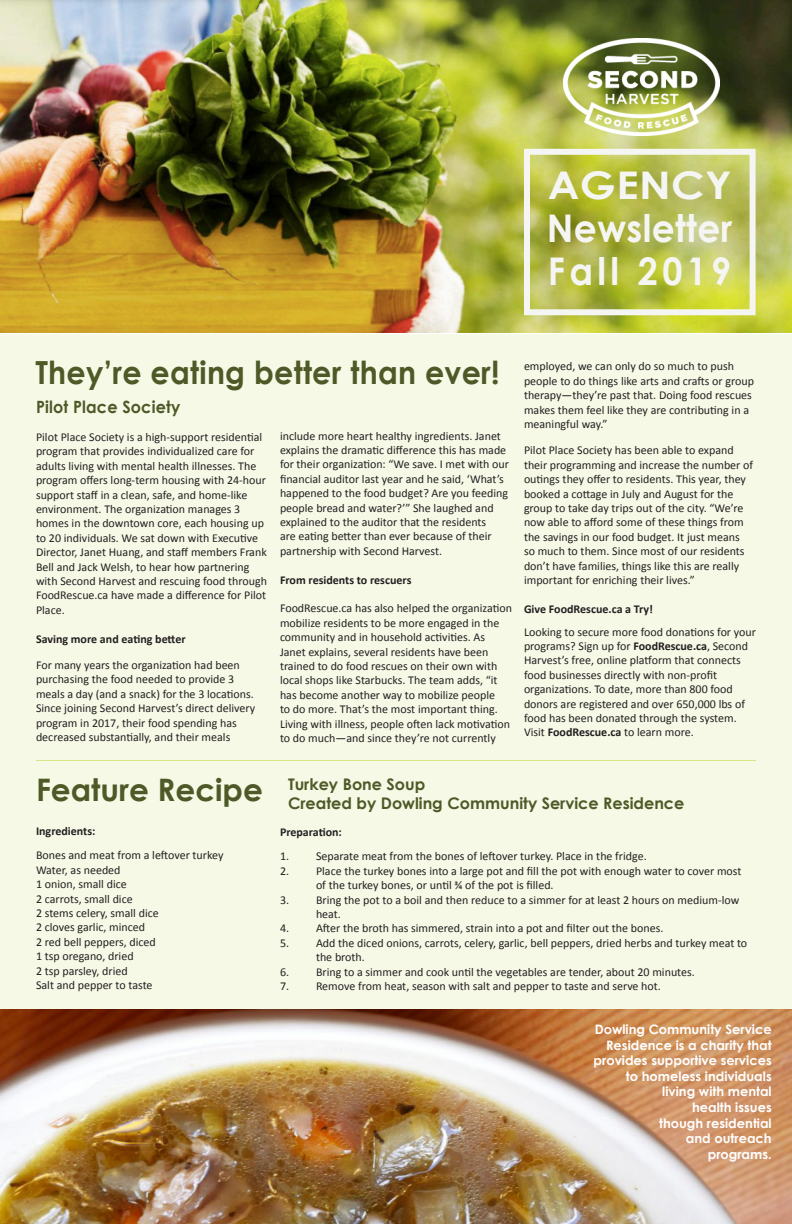
<style>
.page{position:relative;width:792px;height:1224px;background:#fff}
.page>*{position:absolute;margin:0;border:0;box-sizing:border-box;transform-origin:0 0}
.t1{font:700 38.2px "Century Gothic";letter-spacing:.01em;color:#f5f6f3;scale:.94 1}
.t2{font:700 38.2px "Century Gothic";letter-spacing:.12em;color:#f5f6f3;scale:.94 1}
.t3{font:700 38.2px "Century Gothic";letter-spacing:.01em;color:#f5f6f3;scale:1.12 1}
.t4{font:700 31.8px "Century Gothic";letter-spacing:.01em;color:#4d5926;scale:.94 1}
.t5{font:700 31px "Century Gothic";color:#4d5a27}
.t6{font:700 17px "Century Gothic";letter-spacing:.01em;color:#4d5926;scale:.94 1}
.t7{font:700 16px "Century Gothic";color:#4d5a27}
.t8{font:700 13px/15.6px "Century Gothic";color:#fff;text-align:right}
.t9{font:12px/14.4px "Calibri";color:#231f20}
.t10{font:700 12px "Calibri";color:#231f20}
.s1{font-weight:700}
</style>
<div class="page">
<div style="left:0;top:334px;width:792px;height:675px;background:#f7f9e7"></div>
<img style="left:0;top:1px;width:792px;height:332px">
<img style="left:564px;top:38px;width:156px;height:97px">
<div style="left:524px;top:149px;width:232px;height:166px;border:6px solid #f5f6f3"></div>
<img style="left:0;top:1009px;width:792px;height:215px">
<hr style="left:36px;top:760px;width:720px;height:1px;background:#d9e585">
<p class="t3" style="left:548px;top:161px;width:166px">AGENCY</p>
<p class="t1" style="left:547px;top:204px;width:199px">Newsletter</p>
<p class="t2" style="left:548px;top:247px;width:197px">Fall 2019</p>
<p class="t4" style="left:35px;top:352px;width:495px">They’re eating better than ever!</p>
<p class="t9" style="left:524px;top:359px;width:232px">employed, we can only do so much to push people to do things like arts and crafts or group therapy—they’re past that. Doing food rescues makes them feel like they are contributing in a meaningful way.”</p>
<p class="t9" style="left:524px;top:443px;width:231px">Pilot Place Society has been able to expand their programming and increase the number of outings they offer to residents. This year, they booked a cottage in July and August for the group to take day trips out of the city. “We’re now able to afford some of these things from the savings in our food budget. It just means so much to them. Since most of our residents don’t have families, things like this are really important for enriching their lives.”</p>
<p class="t10" style="left:524px;top:601px;width:131px">Give FoodRescue.ca a Try!</p>
<p class="t9" style="left:524px;top:624px;width:233px">Looking to secure more food donations for your programs? Sign up for <span class="s1">FoodRescue.ca</span>, Second Harvest’s free, online platform that connects food businesses directly with non-profit organizations. To date, more than 800 food donors are registered and over 650,000 lbs of food has been donated through the system.<br>Visit <span class="s1">FoodRescue.ca</span> to learn more.</p>
<p class="t6" style="left:36px;top:396px;width:155px">Pilot Place Society</p>
<p class="t9" style="left:280px;top:428px;width:230px">include more heart healthy ingredients. Janet explains the dramatic difference this has made for their organization: “We save. I met with our financial auditor last year and he said, ‘What’s happened to the food budget? Are you feeding people bread and water?’” She laughed and explained to the auditor that the residents<br>are eating better than ever because of their partnership with Second Harvest.</p>
<p class="t10" style="left:280px;top:572px;width:133px">From residents to rescuers</p>
<p class="t9" style="left:280px;top:601px;width:233px">FoodRescue.ca has also helped the organization mobilize residents to be more engaged in the community and in household activities. As Janet explains, several residents have been trained to do food rescues on their own with local shops like Starbucks. The team adds, “it has become another way to mobilize people<br>to do more. That’s the most important thing.<br>Living with illness, people often lack motivation to do much—and since they’re not currently</p>
<p class="t7" style="left:288px;top:774px;width:139px">Turkey Bone Soup</p>
<p class="t7" style="left:288px;top:793px;width:398px">Created by Dowling Community Service Residence</p>
<p class="t9" style="left:36px;top:430px;width:233px">Pilot Place Society is a high-support residential program that provides individualized care for adults living with mental health illnesses. The program offers long-term housing with 24-hour support staff in a clean, safe, and home-like environment. The organization manages 3 homes in the downtown core, each housing up to 20 individuals. We sat down with Executive Director, Janet Huang, and staff members Frank Bell and Jack Welsh, to hear how partnering with Second Harvest and rescuing food through FoodRescue.ca have made a difference for Pilot Place.</p>
<p class="t10" style="left:36px;top:631px;width:151px">Saving more and eating better</p>
<p class="t9" style="left:36px;top:658px;width:221px">For many years the organization had been purchasing the food needed to provide 3 meals a day (and a snack) for the 3 locations.<br>Since joining Second Harvest’s direct delivery program in 2017, their food spending has decreased substantially, and their meals</p>
<p class="t5" style="left:36px;top:770px;width:228px">Feature Recipe</p>
<p class="t10" style="left:36px;top:824px;width:61px">Ingredients:</p>
<p class="t9" style="left:36px;top:848px;width:189px">Bones and meat from a leftover turkey</p>
<p class="t9" style="left:36px;top:863px;width:86px">Water, as needed</p>
<p class="t9" style="left:36px;top:877px;width:92px">1 onion, small dice</p>
<p class="t9" style="left:36px;top:891px;width:98px">2 carrots, small dice</p>
<p class="t9" style="left:36px;top:906px;width:124px">2 stems celery, small dice</p>
<p class="t9" style="left:36px;top:920px;width:111px">2 cloves garlic, minced</p>
<p class="t9" style="left:36px;top:935px;width:121px">2 red bell peppers, diced</p>
<p class="t9" style="left:36px;top:949px;width:99px">1 tsp oregano, dried</p>
<p class="t9" style="left:36px;top:963px;width:93px">2 tsp parsley, dried</p>
<p class="t9" style="left:36px;top:978px;width:118px">Salt and pepper to taste</p>
<p class="t10" style="left:280px;top:825px;width:63px">Preparation:</p>
<p class="t9" style="left:280px;top:849px;width:368px">1. Separate meat from the bones of leftover turkey. Place in the fridge.</p>
<p class="t9" style="left:316px;top:864px;width:427px;text-indent:-36px">2. Place the turkey bones into a large pot and fill the pot with enough water to cover most of the turkey bones, or until ¾ of the pot is filled.</p>
<p class="t9" style="left:316px;top:892px;width:425px;text-indent:-36px">3. Bring the pot to a boil and then reduce to a simmer for at least 2 hours on medium-low heat.</p>
<p class="t9" style="left:280px;top:921px;width:385px">4. After the broth has simmered, strain into a pot and filter out the bones.</p>
<p class="t9" style="left:316px;top:936px;width:433px;text-indent:-36px">5. Add the diced onions, carrots, celery, garlic, bell peppers, dried herbs and turkey meat to the broth.</p>
<p class="t9" style="left:280px;top:964px;width:416px">6. Bring to a simmer and cook until the vegetables are tender, about 20 minutes.</p>
<p class="t9" style="left:280px;top:979px;width:382px">7. Remove from heat, season with salt and pepper to taste and serve hot.</p>
<p class="t8" style="left:594px;top:1021px;width:180px">Dowling Community Service<br>Residence is a charity that provides supportive services</p>
<p class="t8" style="left:626px;top:1068px;width:147px">to homeless individuals</p>
<p class="t8" style="left:662px;top:1084px;width:111px">living with mental</p>
<p class="t8" style="left:692px;top:1099px;width:81px">health issues</p>
<p class="t8" style="left:659px;top:1115px;width:114px">though residential</p>
<p class="t8" style="left:686px;top:1130px;width:87px">and outreach</p>
<p class="t8" style="left:708px;top:1146px;width:65px">programs.</p>
</div>
